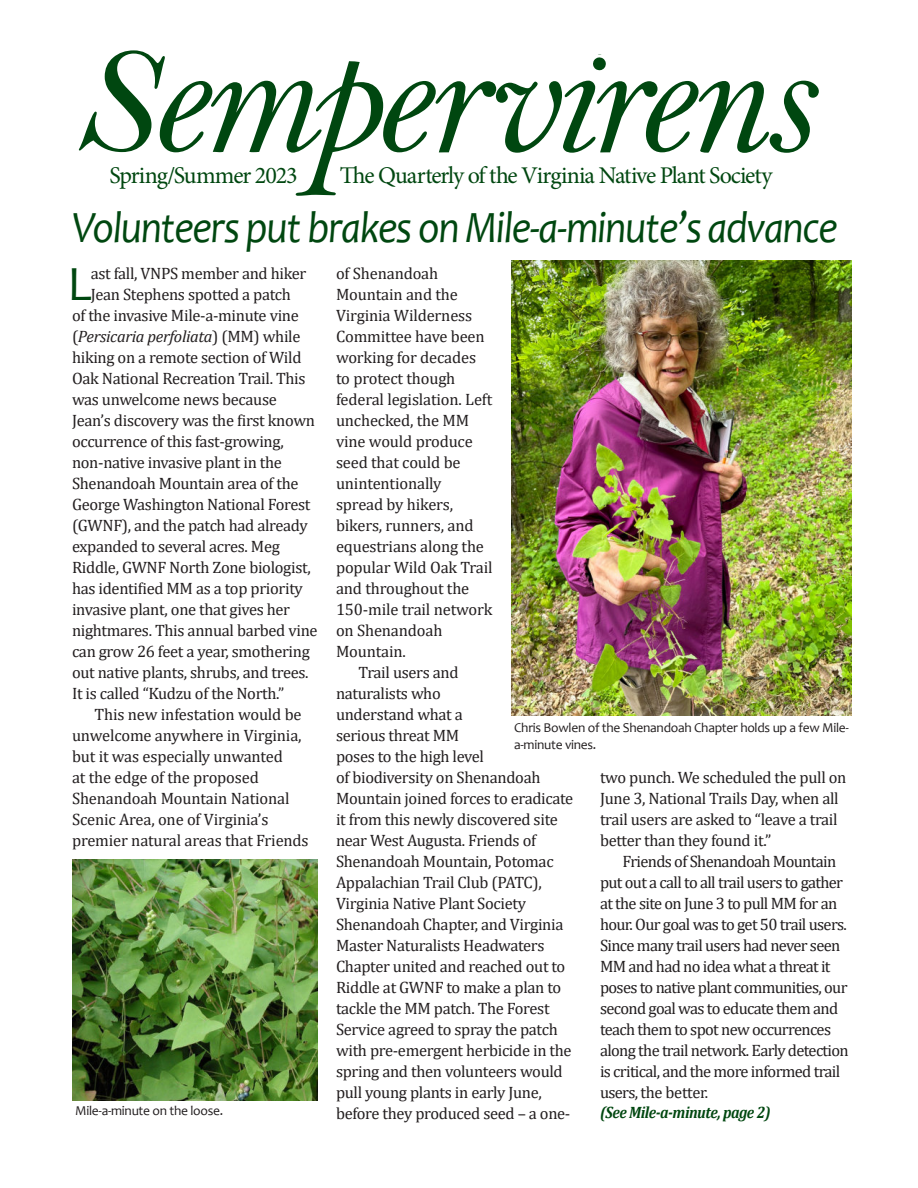
<style>
.page{position:relative;width:918px;height:1188px;background:#fff}
.page>*{position:absolute;margin:0;border:0;box-sizing:border-box;transform-origin:0 0}
.t1{font:166.5px "Bell MT Italic";letter-spacing:-.04em;color:#004710}
._2-line_drop_cap__no{font:49.5px "Candara";color:#004710}
._2-line_drop_cap__no-2{font:italic 45px "Candara";letter-spacing:-.03em;color:#004710;scale:.9 1}
.flag-subtitle{font:24px "Minion Pro";letter-spacing:-.045em;color:#004710}
._2-line_drop_cap__no-3{font:16.5px/21px "Cambria";letter-spacing:-.02em;color:#231f20}
._2-line_drop_cap__no-4{font:16.5px/21px "Cambria";letter-spacing:-.04em;color:#231f20}
._2-line_drop_cap__no-5{font:italic 16.5px "Cambria";letter-spacing:-.02em;color:#231f20}
._2-line_drop_cap__no-6{font:italic 700 16.5px "Cambria";letter-spacing:-.03em;color:#004710;scale:.9 1}
._2-line_drop_cap__no-7{font:13.5px/16.5px "Candara";letter-spacing:-.02em;color:#231f20}
.s1{font-size:154.5px}
.s2{font-style:normal}
</style>
<div class="page">
<img style="left:511px;top:261px;width:341px;height:454px">
<img style="left:72px;top:859px;width:246px;height:241px">
<p class="t1" style="left:72px;top:-1px;width:742px"><span class="s1">S</span>empervirens</p>
<p class="flag-subtitle" style="left:110px;top:160px;width:190px">Spring/Summer 2023</p>
<p class="flag-subtitle" style="left:340px;top:160px;width:434px">The Quarterly of the Virginia Native Plant Society</p>
<p class="_2-line_drop_cap__no-2" style="left:72px;top:199px;width:852px">Volunteers put brakes on Mile-a-minute’s advance</p>
<p class="_2-line_drop_cap__no" style="left:67px;top:253px;width:26px">L</p>
<p class="_2-line_drop_cap__no-3" style="left:91px;top:263px;width:217px">ast fall, VNPS member and hiker</p>
<p class="_2-line_drop_cap__no-3" style="left:336px;top:263px;width:158px">of Shenandoah<br>Mountain and the<br>Virginia Wilderness<br>Committee have been working for decades to protect though federal legislation. Left unchecked, the MM vine would produce seed that could be unintentionally spread by hikers, bikers, runners, and equestrians along the popular Wild Oak Trail and throughout the<br>150-mile trail network on Shenandoah<br>Mountain.</p>
<p class="_2-line_drop_cap__no-3" style="left:336px;top:662px;width:150px;text-indent:22px">Trail users and naturalists who understand what a serious threat MM poses to the high level</p>
<p class="_2-line_drop_cap__no-3" style="left:91px;top:284px;width:202px">Jean Stephens spotted a patch</p>
<p class="_2-line_drop_cap__no-3" style="left:72px;top:305px;width:228px">of the invasive Mile-a-minute vine</p>
<p class="_2-line_drop_cap__no-5" style="left:72px;top:325px;width:230px"><span class="s2">(</span>Persicaria perfoliata<span class="s2">) (MM) while</span></p>
<p class="_2-line_drop_cap__no-3" style="left:72px;top:347px;width:231px">hiking on a remote section of Wild</p>
<p class="_2-line_drop_cap__no-3" style="left:72px;top:368px;width:235px">Oak National Recreation Trail. This</p>
<p class="_2-line_drop_cap__no-3" style="left:72px;top:389px;width:206px">was unwelcome news because</p>
<p class="_2-line_drop_cap__no-3" style="left:72px;top:410px;width:245px">Jean’s discovery was the first known</p>
<p class="_2-line_drop_cap__no-3" style="left:72px;top:431px;width:213px">occurrence of this fast-growing,</p>
<p class="_2-line_drop_cap__no-3" style="left:72px;top:452px;width:211px">non-native invasive plant in the</p>
<p class="_2-line_drop_cap__no-3" style="left:72px;top:473px;width:228px">Shenandoah Mountain area of the</p>
<p class="_2-line_drop_cap__no-3" style="left:72px;top:494px;width:240px">George Washington National Forest</p>
<p class="_2-line_drop_cap__no-3" style="left:72px;top:515px;width:237px">(GWNF), and the patch had already</p>
<p class="_2-line_drop_cap__no-3" style="left:72px;top:536px;width:209px">expanded to several acres. Meg</p>
<p class="_2-line_drop_cap__no-3" style="left:72px;top:557px;width:241px">Riddle, GWNF North Zone biologist,</p>
<p class="_2-line_drop_cap__no-3" style="left:72px;top:578px;width:232px">has identified MM as a top priority</p>
<p class="_2-line_drop_cap__no-3" style="left:72px;top:599px;width:220px">invasive plant, one that gives her</p>
<p class="_2-line_drop_cap__no-3" style="left:72px;top:620px;width:247px">nightmares. This annual barbed vine</p>
<p class="_2-line_drop_cap__no-3" style="left:72px;top:641px;width:239px">can grow 26 feet a year, smothering</p>
<p class="_2-line_drop_cap__no-3" style="left:72px;top:662px;width:238px">out native plants, shrubs, and trees.</p>
<p class="_2-line_drop_cap__no-3" style="left:72px;top:683px;width:214px">It is called “Kudzu of the North.”</p>
<p class="_2-line_drop_cap__no-3" style="left:72px;top:704px;width:238px;text-indent:22px">This new infestation would be unwelcome anywhere in Virginia, but it was especially unwanted<br>at the edge of the proposed<br>Shenandoah Mountain National<br>Scenic Area, one of Virginia’s premier natural areas that Friends</p>
<p class="_2-line_drop_cap__no-7" style="left:514px;top:720px;width:336px">Chris Bowlen of the Shenandoah Chapter holds up a few Mile&shy;a-minute vines.</p>
<p class="_2-line_drop_cap__no-3" style="left:336px;top:766px;width:239px">of biodiversity on Shenandoah<br>Mountain joined forces to eradicate it from this newly discovered site near West Augusta. Friends of<br>Shenandoah Mountain, Potomac<br>Appalachian Trail Club (PATC),<br>Virginia Native Plant Society<br>Shenandoah Chapter, and Virginia<br>Master Naturalists Headwaters<br>Chapter united and reached out to<br>Riddle at GWNF to make a plan to tackle the MM patch. The Forest<br>Service agreed to spray the patch with pre-emergent herbicide in the spring and then volunteers would pull young plants in early June,</p>
<p class="_2-line_drop_cap__no-3" style="left:600px;top:766px;width:248px">two punch. We scheduled the pull on June 3, National Trails Day, when all trail users are asked to “leave a trail better than they found it.”</p>
<p class="_2-line_drop_cap__no-4" style="left:600px;top:850px;width:250px;text-indent:22px">Friends of Shenandoah Mountain put out a call to all trail users to gather at the site on June 3 to pull MM for an hour. Our goal was to get 50 trail users.<br>Since many trail users had never seen MM and had no idea what a threat it poses to native plant communities, our second goal was to educate them and teach them to spot new occurrences along the trail network. Early detection is critical, and the more informed trail users, the better.</p>
<p class="_2-line_drop_cap__no-7" style="left:75px;top:1102px;width:150px">Mile-a-minute on the loose.</p>
<p class="_2-line_drop_cap__no-3" style="left:336px;top:1102px;width:236px">before they produced seed – a one-</p>
<p class="_2-line_drop_cap__no-6" style="left:600px;top:1101px;width:191px">(See Mile-a-minute, page 2)</p>
</div>
